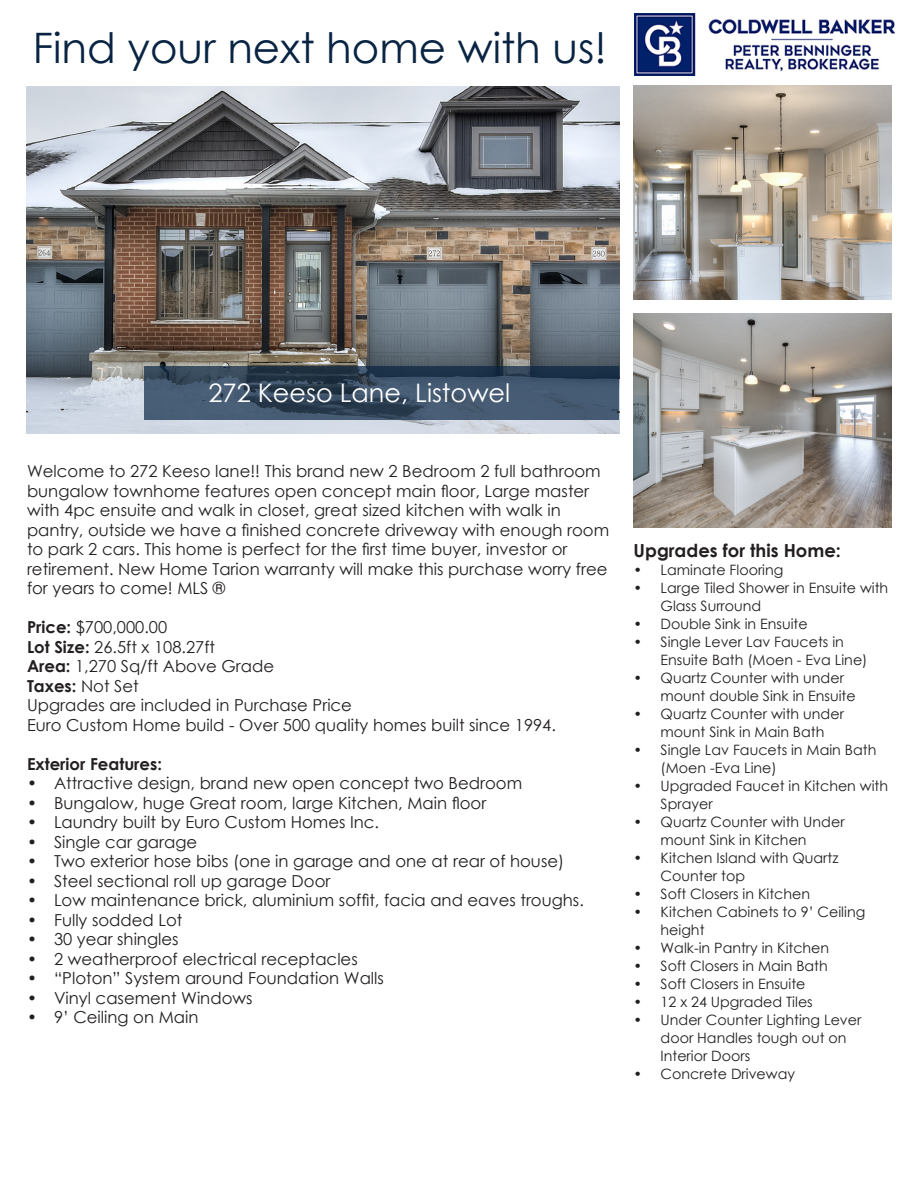
<style>
.page{position:relative;width:918px;height:1188px;background:#fff}
.page>*{position:absolute;margin:0;border:0;box-sizing:border-box;transform-origin:0 0}
.t1{font:42px "Century Gothic";color:#082442}
.t2{font:25.5px "Century Gothic";color:#fff}
.t3{font:700 18px "Century Gothic";color:#231f20}
.t4{font:16.5px/19.5px "Century Gothic";color:#231f20}
.t5{font:700 16.5px "Century Gothic";color:#231f20}
.t6{font:14.25px/18px "Century Gothic";color:#231f20}
.s1{font-weight:700}
.s2{font-weight:400}
</style>
<div class="page">
<img style="left:633px;top:86px;width:258px;height:213px">
<img style="left:633px;top:313px;width:258px;height:214px">
<img style="left:26px;top:86px;width:593px;height:348px">
<svg style="left:144px;top:367px;width:475px;height:53px;background:#394e64"></svg>
<img style="left:634px;top:14px;width:260px;height:61px">
<p class="t1" style="left:33px;top:19px;width:576px">Find your next home with us!</p>
<p class="t2" style="left:208px;top:375px;width:303px">272 Keeso Lane, Listowel</p>
<p class="t4" style="left:27px;top:461px;width:584px">Welcome to 272 Keeso lane!! This brand new 2 Bedroom 2 full bathroom bungalow townhome features open concept main floor, Large master with 4pc ensuite and walk in closet, great sized kitchen with walk in pantry, outside we have a finished concrete driveway with enough room to park 2 cars. This home is perfect for the first time buyer, investor or retirement. New Home Tarion warranty will make this purchase worry free for years to come! MLS ®</p>
<p class="t4" style="left:27px;top:617px;width:142px"><span class="s1">Price:</span> $700,000.00</p>
<p class="t4" style="left:27px;top:637px;width:190px"><span class="s1">Lot Size:</span> 26.5ft x 108.27ft</p>
<p class="t4" style="left:27px;top:656px;width:249px"><span class="s1">Area:</span> 1,270 Sq/ft Above Grade</p>
<p class="t5" style="left:27px;top:673px;width:113px">Taxes: <span class="s2">Not Set</span></p>
<p class="t4" style="left:27px;top:695px;width:327px">Upgrades are included in Purchase Price</p>
<p class="t4" style="left:27px;top:715px;width:531px">Euro Custom Home build - Over 500 quality homes built since 1994.</p>
<p class="t5" style="left:27px;top:751px;width:136px">Exterior Features:</p>
<p class="t4" style="left:27px;top:773px;width:497px">• Attractive design, brand new open concept two Bedroom</p>
<p class="t4" style="left:27px;top:793px;width:461px">• Bungalow, huge Great room, large Kitchen, Main floor</p>
<p class="t4" style="left:27px;top:812px;width:354px">• Laundry built by Euro Custom Homes Inc.</p>
<p class="t4" style="left:27px;top:832px;width:172px">• Single car garage</p>
<p class="t4" style="left:27px;top:851px;width:539px">• Two exterior hose bibs (one in garage and one at rear of house)</p>
<p class="t4" style="left:27px;top:871px;width:305px">• Steel sectional roll up garage Door</p>
<p class="t4" style="left:27px;top:890px;width:558px">• Low maintenance brick, aluminium soffit, facia and eaves troughs.</p>
<p class="t4" style="left:27px;top:910px;width:157px">• Fully sodded Lot</p>
<p class="t4" style="left:27px;top:929px;width:153px">• 30 year shingles</p>
<p class="t4" style="left:27px;top:949px;width:332px">• 2 weatherproof electrical receptacles</p>
<p class="t4" style="left:27px;top:968px;width:358px">• “Ploton” System around Foundation Walls</p>
<p class="t4" style="left:27px;top:988px;width:227px">• Vinyl casement Windows</p>
<p class="t4" style="left:27px;top:1007px;width:173px">• 9’ Ceiling on Main</p>
<p class="t3" style="left:634px;top:537px;width:209px">Upgrades for this Home:</p>
<p class="t6" style="left:634px;top:561px;width:151px">• Laminate Flooring</p>
<p class="t6" style="left:661px;top:579px;width:229px;text-indent:-27px">• Large Tiled Shower in Ensuite with<br>Glass Surround</p>
<p class="t6" style="left:634px;top:615px;width:176px">• Double Sink in Ensuite</p>
<p class="t6" style="left:661px;top:633px;width:208px;text-indent:-27px">• Single Lever Lav Faucets in<br>Ensuite Bath (Moen - Eva Line)</p>
<p class="t6" style="left:661px;top:669px;width:197px;text-indent:-27px">• Quartz Counter with under mount double Sink in Ensuite</p>
<p class="t6" style="left:634px;top:705px;width:212px;text-align:center">• Quartz Counter with under mount Sink in Main Bath</p>
<p class="t6" style="left:661px;top:741px;width:217px;text-indent:-27px">• Single Lav Faucets in Main Bath (Moen -Eva Line)</p>
<p class="t6" style="left:661px;top:777px;width:229px;text-indent:-27px">• Upgraded Faucet in Kitchen with<br>Sprayer</p>
<p class="t6" style="left:661px;top:813px;width:186px;text-indent:-27px">• Quartz Counter with Under mount Sink in Kitchen</p>
<p class="t6" style="left:661px;top:849px;width:179px;text-indent:-27px">• Kitchen Island with Quartz<br>Counter top</p>
<p class="t6" style="left:634px;top:885px;width:178px">• Soft Closers in Kitchen</p>
<p class="t6" style="left:661px;top:903px;width:206px;text-indent:-27px">• Kitchen Cabinets to 9’ Ceiling height</p>
<p class="t6" style="left:634px;top:939px;width:197px">• Walk-in Pantry in Kitchen</p>
<p class="t6" style="left:634px;top:957px;width:196px">• Soft Closers in Main Bath</p>
<p class="t6" style="left:634px;top:975px;width:173px">• Soft Closers in Ensuite</p>
<p class="t6" style="left:634px;top:993px;width:181px">• 12 x 24 Upgraded Tiles</p>
<p class="t6" style="left:661px;top:1011px;width:202px;text-indent:-27px">• Under Counter Lighting Lever door Handles tough out on<br>Interior Doors</p>
<p class="t6" style="left:634px;top:1065px;width:163px">• Concrete Driveway</p>
</div>
